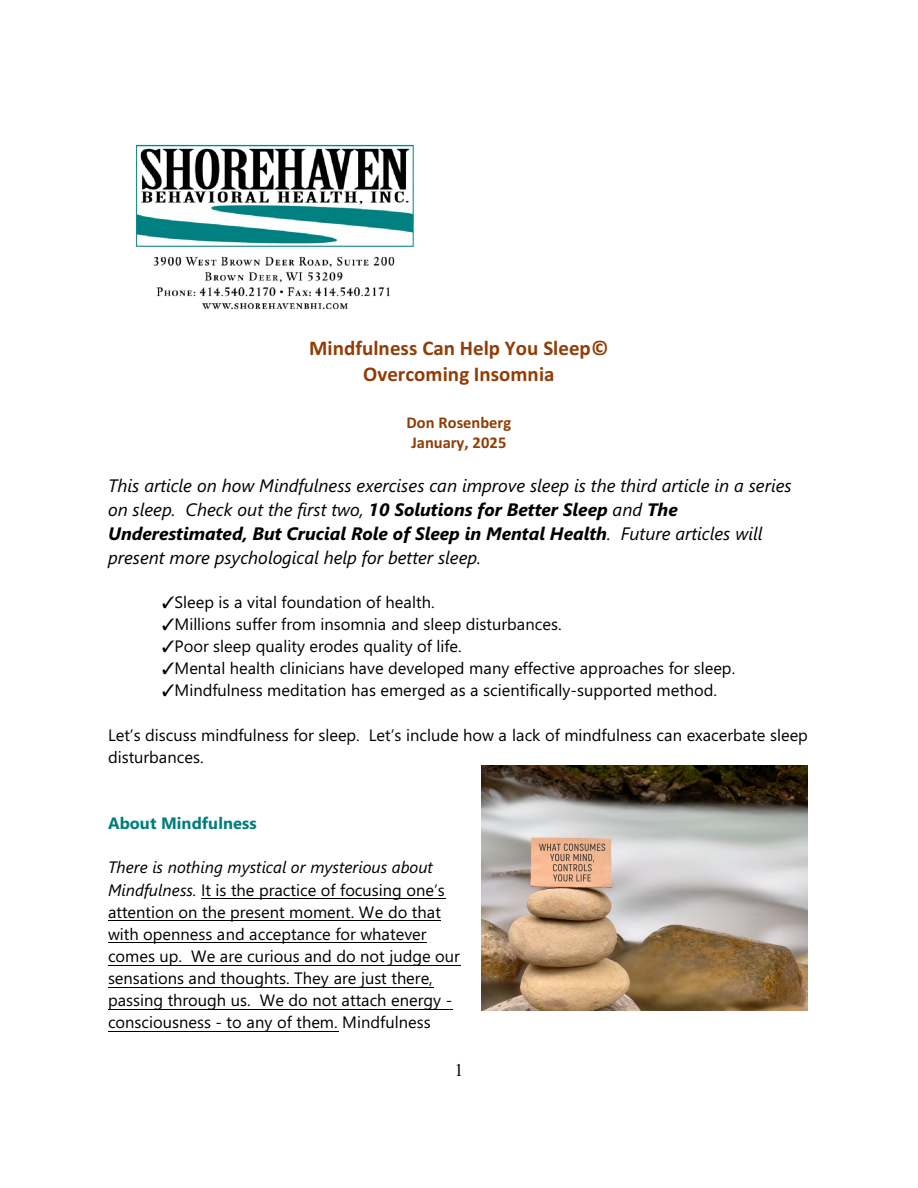
<style>
.page{position:relative;width:918px;height:1188px;background:#fff}
.page>*{position:absolute;margin:0;border:0;box-sizing:border-box;transform-origin:0 0}
.t1{font:700 21px/25.5px "Calibri";color:#913d05;text-align:center}
.t2{font:italic 18px/24px "Segoe UI";color:#000}
.t3{font:18px "Times New Roman";color:#000}
.t4{font:16.5px/22.2px "Segoe UI";color:#000}
.t5{font:700 16.5px/20.4px "Calibri";color:#913d05}
.t6{font:700 16.5px "Segoe UI";letter-spacing:.005em;color:#007d7d}
.s1{font-weight:700}
.s2{font-style:italic}
</style>
<div class="page">
<img style="left:482px;top:766px;width:326px;height:245px">
<img style="left:135px;top:144px;width:279px;height:166px">
<hr style="left:201px;top:898px;width:244px;height:1px;background:#000">
<hr style="left:108px;top:920px;width:333px;height:1px;background:#000">
<hr style="left:108px;top:942px;width:319px;height:1px;background:#000">
<hr style="left:108px;top:965px;width:352px;height:1px;background:#000">
<hr style="left:108px;top:987px;width:325px;height:1px;background:#000">
<hr style="left:108px;top:1009px;width:345px;height:1px;background:#000">
<hr style="left:108px;top:1031px;width:230px;height:1px;background:#000">
<p class="t1" style="left:309px;top:337px;width:301px">Mindfulness Can Help You Sleep©<br>Overcoming Insomnia</p>
<p class="t5" style="left:407px;top:413px;width:106px">Don Rosenberg<br>January, 2025</p>
<p class="t2" style="left:108px;top:475px;width:685px">This article on how Mindfulness exercises can improve sleep is the third article in a series on sleep. Check out the first two, <span class="s1">10 Solutions for Better Sleep</span> and <span class="s1">The Underestimated, But Crucial Role of Sleep in Mental Health</span>. Future articles will present more psychological help for better sleep.</p>
<p class="t4" style="left:174px;top:592px;width:562px">Sleep is a vital foundation of health.<br>Millions suffer from insomnia and sleep disturbances.<br>Poor sleep quality erodes quality of life.<br>Mental health clinicians have developed many effective approaches for sleep.<br>Mindfulness meditation has emerged as a scientifically-supported method.</p>
<p class="t4" style="left:108px;top:725px;width:702px">Let’s discuss mindfulness for sleep. Let’s include how a lack of mindfulness can exacerbate sleep disturbances.</p>
<p class="t6" style="left:108px;top:817px;width:150px">About Mindfulness</p>
<p class="t4" style="left:108px;top:858px;width:353px"><span class="s2">There is nothing mystical or mysterious about Mindfulness.</span> It is the practice of focusing one’s attention on the present moment. We do that with openness and acceptance for whatever comes up. We are curious and do not judge our sensations and thoughts. They are just there, passing through us. We do not attach energy - consciousness - to any of them. Mindfulness</p>
<p class="t3" style="left:454px;top:1063px;width:10px">1</p>
</div>
